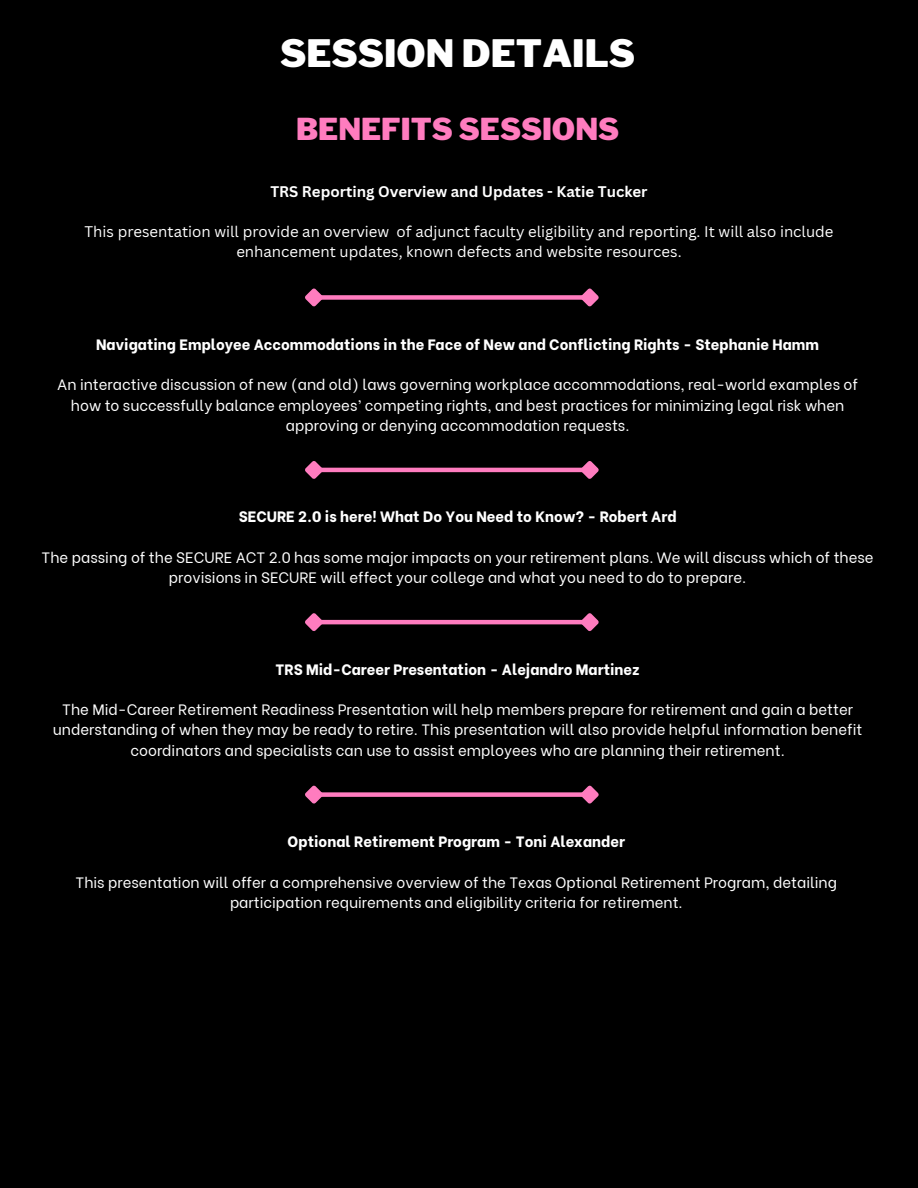
<style>
.page{position:relative;width:918px;height:1188px;background:#000}
.page>*{position:absolute;margin:0;border:0;box-sizing:border-box;transform-origin:0 0}
.t1{font:900 37.5px "Libre Franklin";color:#fff}
.t2{font:900 30px "Libre Franklin";color:#ff7cbf}
.t3{font:15px/20.2px "Be Vietnam";color:#fff;text-align:center}
.t4{font:800 15px "Be Vietnam";color:#fff}
.t5{font:15px/20.2px "Canva Sans";color:#fff;text-align:center}
.t6{font:700 15px "Canva Sans";color:#fff}
</style>
<div class="page">
<div style="left:320px;top:295px;width:264px;height:5px;background:#ff7cbf"></div>
<svg style="left:305px;top:288px;width:22px;height:19px"></svg>
<svg style="left:577px;top:288px;width:22px;height:19px"></svg>
<hr style="left:320px;top:468px;width:264px;height:4px;background:#ff7cbf">
<svg style="left:305px;top:461px;width:22px;height:18px"></svg>
<svg style="left:577px;top:461px;width:22px;height:18px"></svg>
<hr style="left:320px;top:620px;width:264px;height:4px;background:#ff7cbf">
<svg style="left:305px;top:613px;width:22px;height:19px"></svg>
<svg style="left:577px;top:613px;width:22px;height:18px"></svg>
<div style="left:320px;top:792px;width:264px;height:5px;background:#ff7cbf"></div>
<svg style="left:305px;top:785px;width:22px;height:19px"></svg>
<svg style="left:577px;top:785px;width:22px;height:19px"></svg>
<h1 class="t1" style="left:280px;top:31px;width:356px">SESSION DETAILS</h1>
<h2 class="t2" style="left:296px;top:111px;width:325px">BENEFITS SESSIONS</h2>
<h3 class="t6" style="left:270px;top:181px;width:379px">TRS Reporting Overview and Updates - Katie Tucker</h3>
<p class="t5" style="left:85px;top:221px;width:750px">This presentation will provide an overview of adjunct faculty eligibility and reporting. It will also include enhancement updates, known defects and website resources.</p>
<h3 class="t4" style="left:96px;top:332px;width:724px">Navigating Employee Accommodations in the Face of New and Conflicting Rights - Stephanie Hamm</h3>
<p class="t3" style="left:57px;top:373px;width:802px">An interactive discussion of new (and old) laws governing workplace accommodations, real-world examples of how to successfully balance employees’ competing rights, and best practices for minimizing legal risk when approving or denying accommodation requests.</p>
<h3 class="t4" style="left:239px;top:504px;width:439px">SECURE 2.0 is here! What Do You Need to Know? - Robert Ard</h3>
<p class="t3" style="left:42px;top:546px;width:834px">The passing of the SECURE ACT 2.0 has some major impacts on your retirement plans. We will discuss which of these provisions in SECURE will effect your college and what you need to do to prepare.</p>
<h3 class="t4" style="left:276px;top:657px;width:365px">TRS Mid-Career Presentation - Alejandro Martinez</h3>
<p class="t3" style="left:53px;top:698px;width:811px">The Mid-Career Retirement Readiness Presentation will help members prepare for retirement and gain a better understanding of when they may be ready to retire. This presentation will also provide helpful information benefit coordinators and specialists can use to assist employees who are planning their retirement.</p>
<h3 class="t4" style="left:288px;top:829px;width:339px">Optional Retirement Program - Toni Alexander</h3>
<p class="t3" style="left:76px;top:871px;width:763px">This presentation will offer a comprehensive overview of the Texas Optional Retirement Program, detailing participation requirements and eligibility criteria for retirement.</p>
</div>
